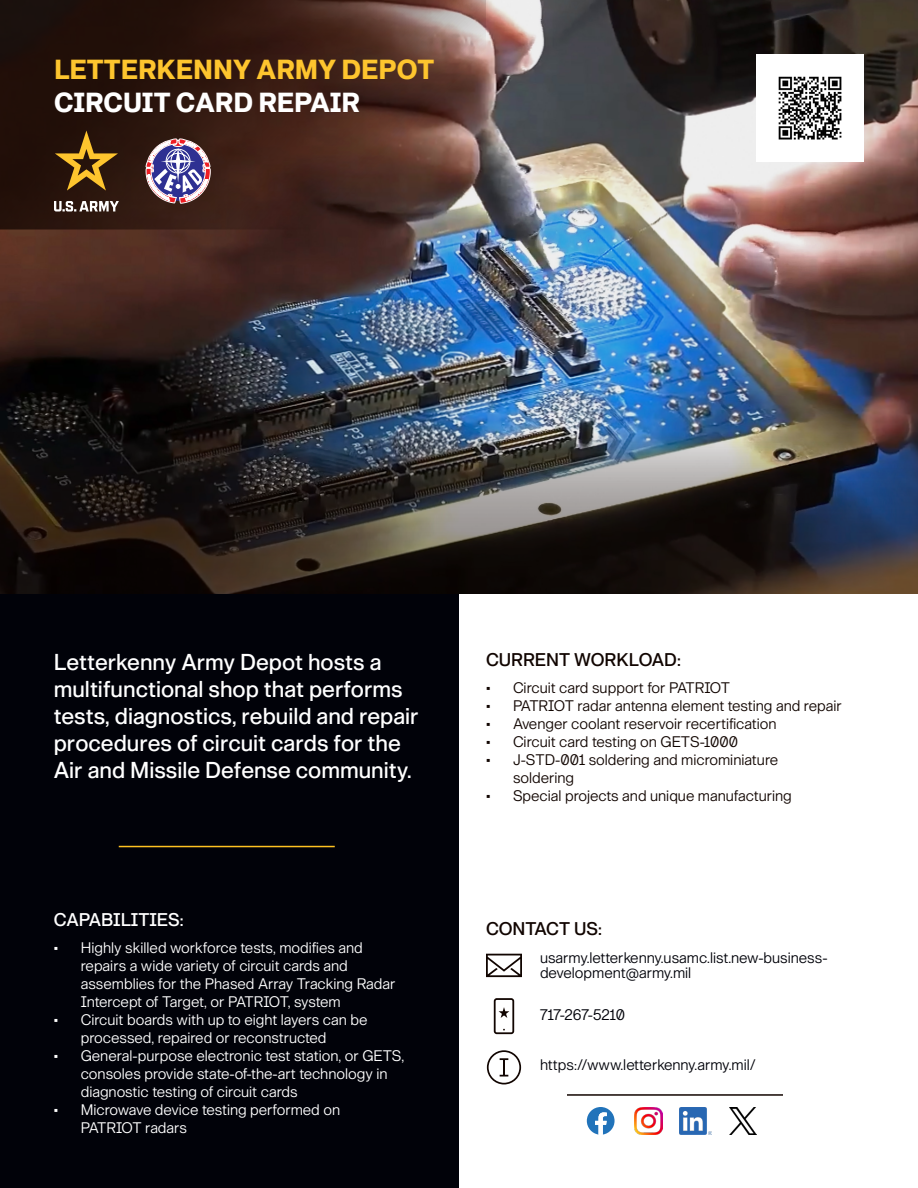
<style>
.page{position:relative;width:918px;height:1188px;background:#fff}
.page>*{position:absolute;margin:0;border:0;box-sizing:border-box;transform-origin:0 0}
.t1{font:27px "G.I. 750";color:#fec52e}
.t2{font:27px "G.I. 750";color:#fff}
.t3{font:22.5px/27px "G.I. 530";color:#fff}
.t4{font:18px "G.I. 530";color:#110501}
.t5{font:18px "G.I. 530";color:#fff}
.t6{font:15px/18px "G.I. 400";color:#fff}
.t7{font:15px/18px "G.I. 400";color:#110501}
.t8{font:15px/15px "G.I. 400";color:#010209}
</style>
<div class="page">
<svg style="left:494px;top:998px;width:20px;height:36px"></svg>
<svg style="left:486px;top:954px;width:36px;height:23px"></svg>
<svg style="left:587px;top:1107px;width:28px;height:28px"></svg>
<img style="left:634px;top:1107px;width:28px;height:28px">
<img style="left:679px;top:1107px;width:33px;height:28px">
<img style="left:730px;top:1107px;width:27px;height:27px">
<svg style="left:487px;top:1050px;width:34px;height:34px"></svg>
<hr style="left:567px;top:1094px;width:216px;height:2px;background:#110501">
<img style="left:0;top:0;width:918px;height:405px">
<svg style="left:0;top:0;width:486px;height:230px;background:#41271f"></svg>
<svg style="left:54px;top:201px;width:65px;height:10px"></svg>
<svg style="left:55px;top:131px;width:63px;height:60px;background:#5f4114"></svg>
<svg style="left:146px;top:139px;width:65px;height:64px"></svg>
<img style="left:0;top:405px;width:918px;height:189px">
<div style="left:0;top:594px;width:459px;height:594px;background:#010209"></div>
<hr style="left:119px;top:846px;width:216px;height:1px;background:#fec221">
<div style="left:756px;top:54px;width:108px;height:108px;background:#fff"></div>
<img style="left:778px;top:76px;width:64px;height:64px">
<p class="t1" style="left:54px;top:52px;width:382px">LETTERKENNY ARMY DEPOT</p>
<p class="t2" style="left:54px;top:85px;width:308px">CIRCUIT CARD REPAIR</p>
<p class="t3" style="left:54px;top:648px;width:366px">Letterkenny Army Depot hosts a multifunctional shop that performs tests, diagnostics, rebuild and repair procedures of circuit cards for the Air and Missile Defense community.</p>
<p class="t5" style="left:54px;top:908px;width:131px">CAPABILITIES:</p>
<p class="t6" style="left:81px;top:938px;width:316px;text-indent:-27px">• Highly skilled workforce tests, modifies and repairs a wide variety of circuit cards and assemblies for the Phased Array Tracking Radar Intercept of Target, or PATRIOT, system</p>
<p class="t6" style="left:81px;top:1010px;width:288px;text-indent:-27px">• Circuit boards with up to eight layers can be processed, repaired or reconstructed</p>
<p class="t6" style="left:81px;top:1046px;width:325px;text-indent:-27px">• General-purpose electronic test station, or GETS, consoles provide state-of-the-art technology in diagnostic testing of circuit cards</p>
<p class="t6" style="left:81px;top:1100px;width:261px;text-indent:-27px">• Microwave device testing performed on<br>PATRIOT radars</p>
<p class="t4" style="left:486px;top:648px;width:196px">CURRENT WORKLOAD:</p>
<p class="t7" style="left:486px;top:678px;width:246px">• Circuit card support for PATRIOT</p>
<p class="t7" style="left:486px;top:696px;width:357px">• PATRIOT radar antenna element testing and repair</p>
<p class="t7" style="left:486px;top:714px;width:292px">• Avenger coolant reservoir recertification</p>
<p class="t7" style="left:486px;top:732px;width:254px">• Circuit card testing on GETS-1000</p>
<p class="t7" style="left:513px;top:750px;width:267px;text-indent:-27px">• J-STD-001 soldering and microminiature soldering</p>
<p class="t7" style="left:486px;top:786px;width:307px">• Special projects and unique manufacturing</p>
<p class="t4" style="left:486px;top:917px;width:117px">CONTACT US:</p>
<p class="t8" style="left:540px;top:950px;width:289px">usarmy.letterkenny.usamc.list.new-business&shy;development@army.mil</p>
<p class="t8" style="left:540px;top:1007px;width:87px">717-267-5210</p>
<p class="t8" style="left:540px;top:1057px;width:217px">https://www.letterkenny.army.mil/</p>
</div>
